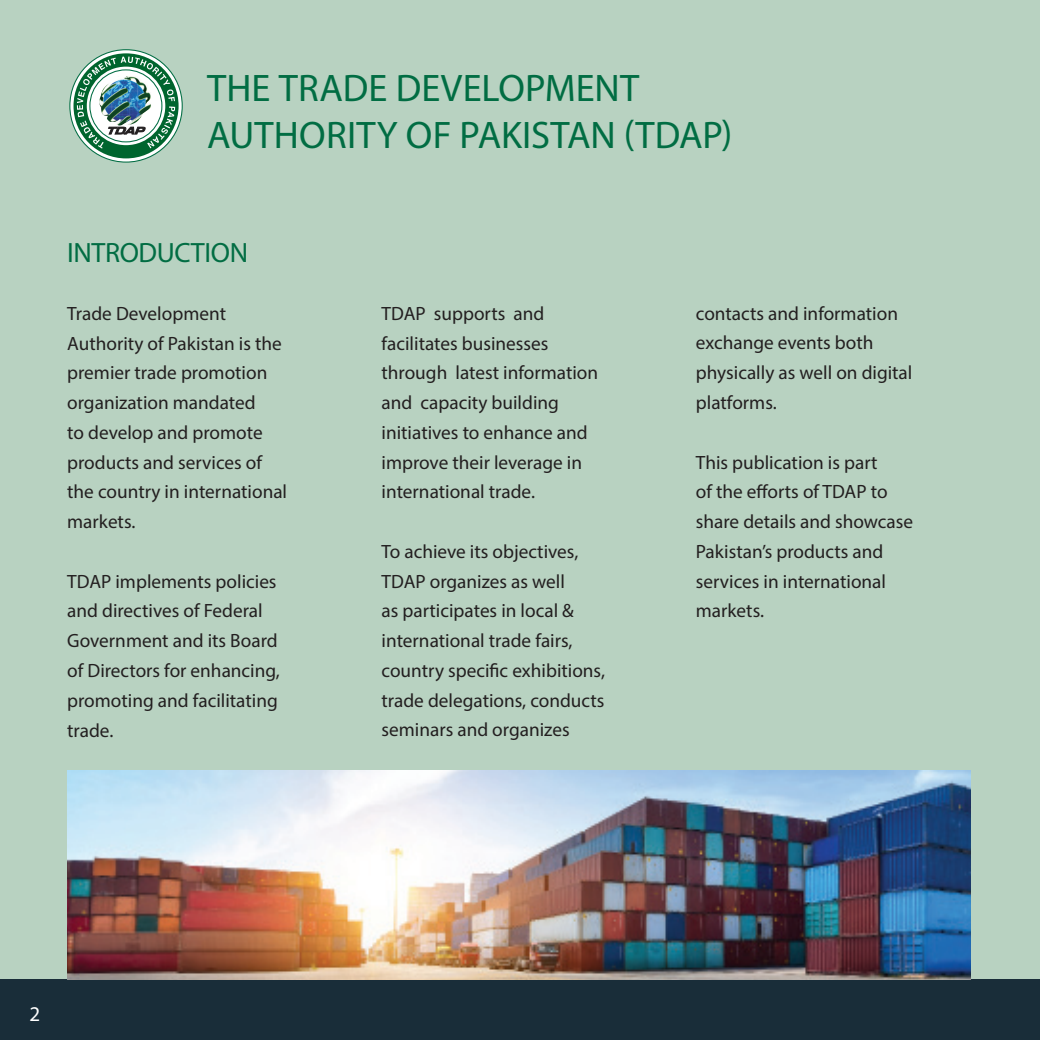
<style>
.page{position:relative;width:1040px;height:1040px;background:#b8d2c1}
.page>*{position:absolute;margin:0;border:0;box-sizing:border-box;transform-origin:0 0}
.t1{font:38.5px/46.2px "Myriad Pro";letter-spacing:.005em;color:#016d43}
.t2{font:28px "Myriad Pro";letter-spacing:-.015em;color:#016d43}
.t3{font:21px "Myriad Pro";color:#fff}
.t4{font:19.25px/29.8px "Myriad Pro";color:#231f20}
</style>
<div class="page">
<svg style="left:70px;top:50px;width:112px;height:112px"></svg>
<svg style="left:73px;top:53px;width:105px;height:105px"></svg>
<img style="left:99px;top:76px;width:52px;height:50px">
<div style="left:0;top:979px;width:1040px;height:61px;background:#192d39"></div>
<img style="left:67px;top:770px;width:903px;height:209px">
<h1 class="t1" style="left:207px;top:65px;width:527px">THE TRADE DEVELOPMENT<br>AUTHORITY OF PAKISTAN (TDAP)</h1>
<h2 class="t2" style="left:67px;top:236px;width:182px">INTRODUCTION</h2>
<p class="t4" style="left:67px;top:298px;width:221px">Trade Development<br>Authority of Pakistan is the premier trade promotion organization mandated<br>to develop and promote products and services of the country in international markets.</p>
<p class="t4" style="left:67px;top:566px;width:214px">TDAP implements policies and directives of Federal<br>Government and its Board of Directors for enhancing, promoting and facilitating trade.</p>
<p class="t4" style="left:381px;top:298px;width:218px">TDAP supports and facilitates businesses through latest information and capacity building initiatives to enhance and improve their leverage in international trade.</p>
<p class="t4" style="left:381px;top:536px;width:225px">To achieve its objectives,<br>TDAP organizes as well<br>as participates in local &amp; international trade fairs, country specific exhibitions, trade delegations, conducts seminars and organizes</p>
<p class="t4" style="left:696px;top:298px;width:218px">contacts and information exchange events both physically as well on digital platforms.</p>
<p class="t4" style="left:696px;top:447px;width:219px">This publication is part<br>of the efforts of TDAP to share details and showcase<br>Pakistan’s products and services in international markets.</p>
<p class="t3" style="left:30px;top:1001px;width:12px">2</p>
</div>
